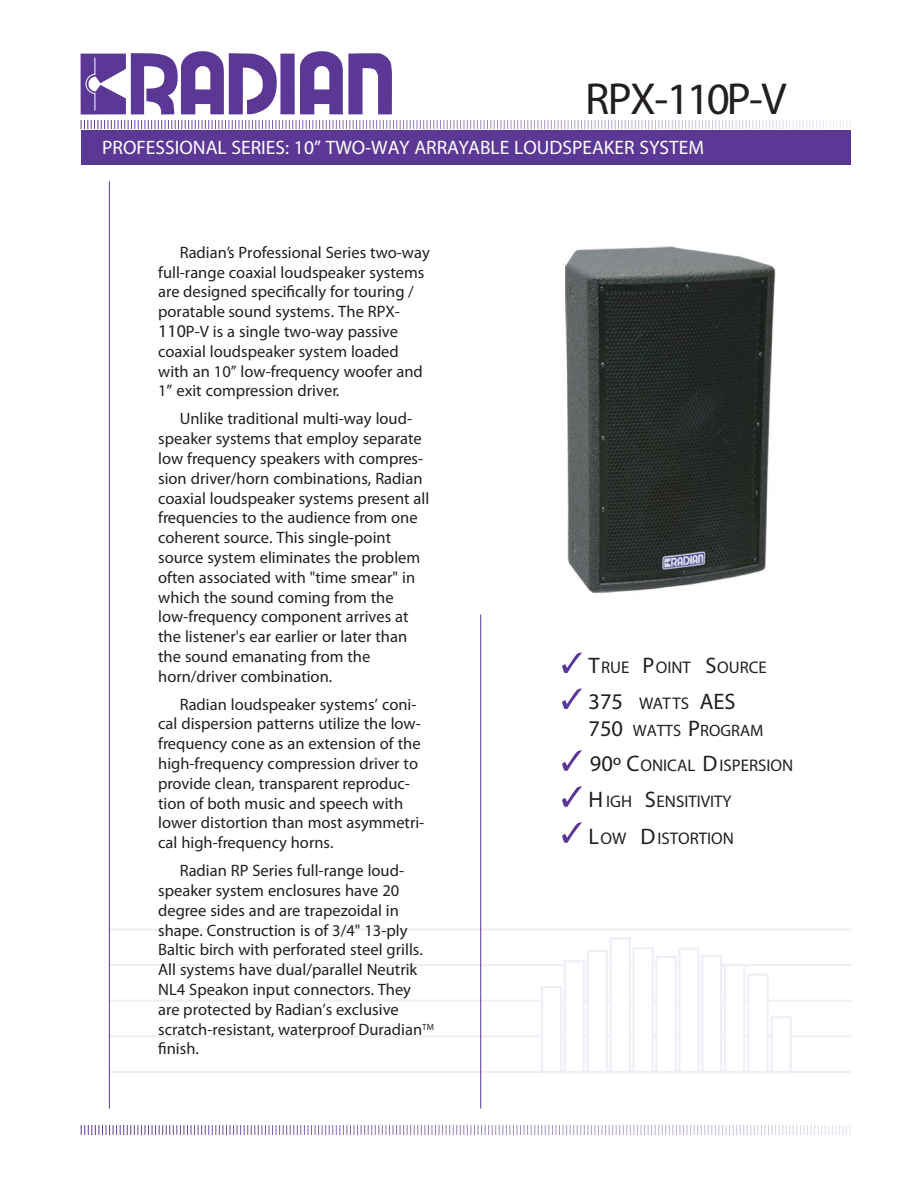
<style>
.page{position:relative;width:918px;height:1188px;background:#fff}
.page>*{position:absolute;margin:0;border:0;box-sizing:border-box;transform-origin:0 0}
.t1{font:700 45px "Itc Eras";letter-spacing:-.07em;color:#231f20}
.t2{font:600 22.5px "Itc Eras";color:#231f20}
.t3{font:700 19.5px "Itc Eras";color:#fff}
.t4{font:600 16.8px/36px "Itc Eras";color:#231f20}
.t5{font:500 16.5px/19.8px "Itc Eras";color:#231f20}
.t6{font:600 16.5px "Itc Eras";color:#231f20}
.t7{font:9px "Myriad Pro";color:#231f20}
.s1{font-size:18px}
.s2{font-size:22.5px}
.s3{font-size:16.8px}
</style>
<div class="page">
<hr style="left:110px;top:1071px;width:740px;height:2px;background:#f1eef7">
<hr style="left:110px;top:1035px;width:740px;height:3px;background:#f1eef7">
<hr style="left:110px;top:1000px;width:740px;height:2px;background:#f1eef7">
<hr style="left:110px;top:964px;width:740px;height:2px;background:#f1eef7">
<hr style="left:110px;top:928px;width:740px;height:3px;background:#f1eef7">
<div style="left:542px;top:987px;width:19px;height:85px;background:#fff"></div>
<div style="left:541px;top:986px;width:21px;height:87px;border:2px solid #f1eef7"></div>
<div style="left:565px;top:961px;width:19px;height:111px;background:#fff"></div>
<div style="left:564px;top:960px;width:21px;height:113px;border:2px solid #f1eef7"></div>
<div style="left:588px;top:951px;width:19px;height:121px;background:#fff"></div>
<div style="left:587px;top:950px;width:21px;height:123px;border:2px solid #f1eef7"></div>
<div style="left:611px;top:938px;width:19px;height:134px;background:#fff"></div>
<div style="left:610px;top:937px;width:21px;height:136px;border:2px solid #f1eef7"></div>
<div style="left:634px;top:948px;width:19px;height:124px;background:#fff"></div>
<div style="left:632px;top:947px;width:22px;height:126px;border:2px solid #f1eef7"></div>
<div style="left:656px;top:957px;width:20px;height:115px;background:#fff"></div>
<div style="left:655px;top:956px;width:22px;height:117px;border:2px solid #f1eef7"></div>
<div style="left:679px;top:949px;width:19px;height:123px;background:#fff"></div>
<div style="left:678px;top:948px;width:22px;height:125px;border:2px solid #f1eef7"></div>
<div style="left:702px;top:956px;width:19px;height:116px;background:#fff"></div>
<div style="left:701px;top:955px;width:21px;height:118px;border:2px solid #f1eef7"></div>
<div style="left:725px;top:965px;width:19px;height:107px;background:#fff"></div>
<div style="left:724px;top:964px;width:21px;height:109px;border:2px solid #f1eef7"></div>
<div style="left:748px;top:975px;width:19px;height:97px;background:#fff"></div>
<div style="left:747px;top:973px;width:22px;height:100px;border:2px solid #f1eef7"></div>
<div style="left:772px;top:1017px;width:19px;height:55px;background:#fff"></div>
<div style="left:770px;top:1016px;width:22px;height:57px;border:2px solid #f1eef7"></div>
<div style="left:81px;top:130px;width:769px;height:34px;background:#5c3896"></div>
<svg style="left:81px;top:1126px;width:770px;height:8px"></svg>
<svg style="left:81px;top:51px;width:770px;height:78px"></svg>
<hr style="left:480px;top:614px;width:1px;height:495px;background:#5c3896">
<svg style="left:562px;top:653px;width:20px;height:20px"></svg>
<svg style="left:562px;top:689px;width:20px;height:20px"></svg>
<svg style="left:562px;top:750px;width:20px;height:21px"></svg>
<svg style="left:562px;top:786px;width:20px;height:21px"></svg>
<svg style="left:562px;top:822px;width:20px;height:21px"></svg>
<hr style="left:109px;top:181px;width:1px;height:928px;background:#5c3896">
<img style="left:565px;top:246px;width:211px;height:347px">
<p class="t1" style="left:585px;top:84px;width:203px">RPX-110P-V</p>
<p class="t3" style="left:102px;top:141px;width:603px">PROFESSIONAL SERIES: 10” TWO-WAY ARRAYABLE LOUDSPEAKER SYSTEM</p>
<p class="t5" style="left:158px;top:244px;width:273px;text-indent:22px">Radian’s Professional Series two-way full-range coaxial loudspeaker systems are designed specifically for touring / poratable sound systems. The RPX-<span class="s1">110</span>P-V is a single two-way passive coaxial loudspeaker system loaded with an 10” low-frequency woofer and 1” exit compression driver.</p>
<p class="t5" style="left:158px;top:411px;width:273px;text-indent:22px">Unlike traditional multi-way loud&shy;speaker systems that employ separate low frequency speakers with compres&shy;sion driver/horn combinations, Radian coaxial loudspeaker systems present all frequencies to the audience from one coherent source. This single-point source system eliminates the problem often associated with "time smear" in which the sound coming from the low-frequency component arrives at the listener's ear earlier or later than the sound emanating from the horn/driver combination.</p>
<p class="t5" style="left:158px;top:696px;width:268px;text-indent:22px">Radian loudspeaker systems’ coni&shy;cal dispersion patterns utilize the low&shy;frequency cone as an extension of the high-frequency compression driver to provide clean, transparent reproduc&shy;tion of both music and speech with lower distortion than most asymmetri&shy;cal high-frequency horns.</p>
<p class="t5" style="left:158px;top:863px;width:266px;text-indent:22px">Radian RP Series full-range loud&shy;speaker system enclosures have 20 degree sides and are trapezoidal in shape. Construction is of 3/4" 13-ply Baltic birch with perforated steel grills.<br>All systems have dual/parallel Neutrik NL4 Speakon input connectors. They are protected by Radian’s exclusive scratch-resistant, waterproof Duradian finish.</p>
<p class="t7" style="left:422px;top:1021px;width:13px">TM</p>
<p class="t4" style="left:589px;top:651px;width:180px"><span class="s2">T</span>RUE <span class="s2">P</span>OINT <span class="s2">S</span>OURCE</p>
<p class="t2" style="left:589px;top:694px;width:149px">375 <span class="s3">WATTS</span> AES</p>
<p class="t6" style="left:589px;top:725px;width:176px"><span class="s2">750</span> WATTS <span class="s2">P</span>ROGRAM</p>
<p class="t4" style="left:589px;top:749px;width:206px"><span class="s2">90º C</span>ONICAL <span class="s2">D</span>ISPERSION<br><span class="s2">H</span> IGH <span class="s2">S</span>ENSITIVITY</p>
<p class="t4" style="left:589px;top:822px;width:147px"><span class="s2">L</span>OW <span class="s2">D</span>ISTORTION</p>
</div>
